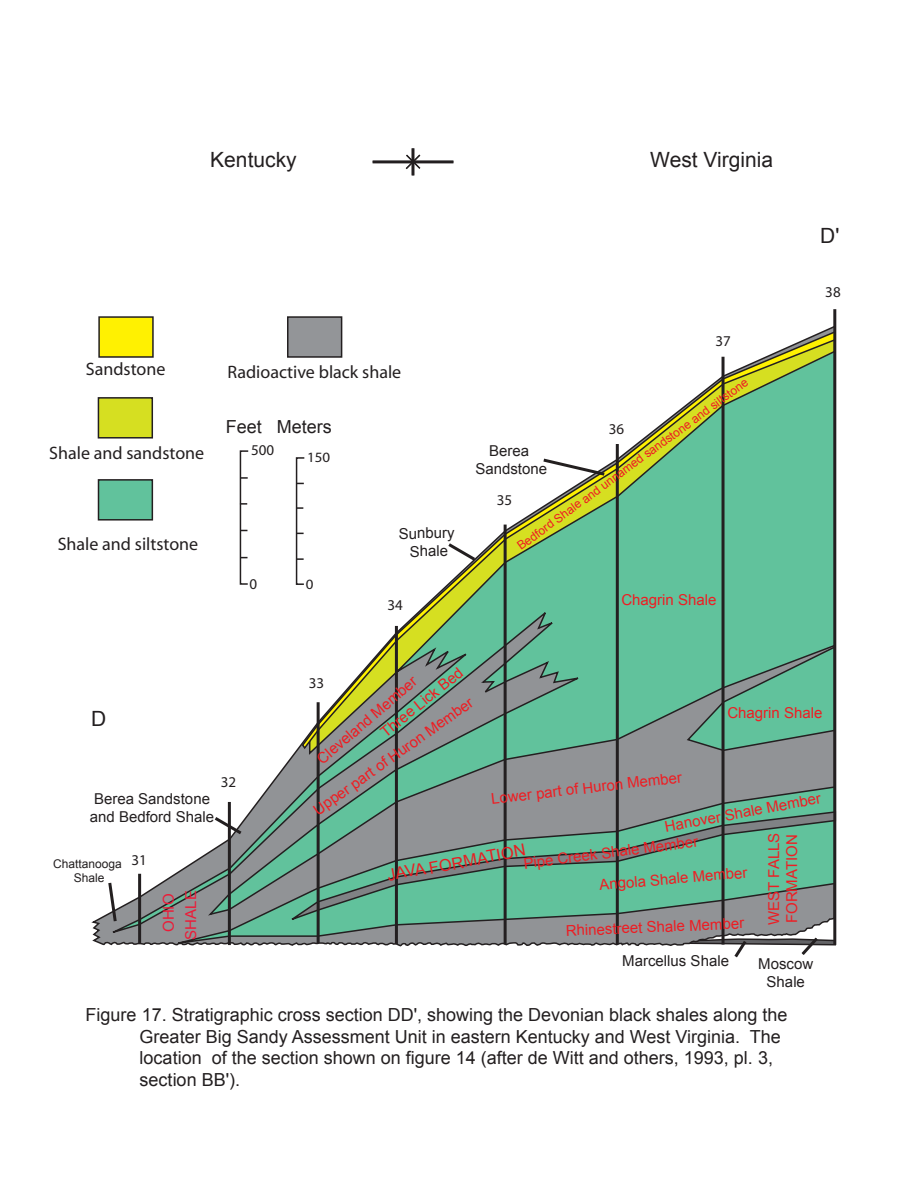
<style>
.page{position:relative;width:918px;height:1188px;background:#fff}
.page>*{position:absolute;margin:0;border:0;box-sizing:border-box;transform-origin:0 0}
.t1{font:21px "Arial";color:#231f20}
.t2{font:18px/21.8px "Arial";color:#231f20}
.t3{font:18px "Myriad";color:#231f20}
.t4{font:16.5px "Arial";color:#e91c22}
.t5{font:15px/18px "Arial";color:#ee1d23}
.t6{font:15px/18px "Arial";color:#231f20;text-align:center}
.t7{font:15px "Arial";color:#ed1d23}
.t8{font:15px "Myriad";color:#231f20}
.t9{font:15px/22.2px "Arial";color:#ed1a37;text-align:center}
.t10{font:14.25px "Myriad";color:#231f20;scale:1.05 1}
.t11{font:12px "Arial";color:#ee1d23}
.t12{font:12px/14.2px "Arial";color:#231f20;text-align:center}
</style>
<div class="page">
<hr style="left:411px;top:148px;width:3px;height:27px;background:#231f20">
<hr style="left:373px;top:160px;width:80px;height:3px;background:#231f20">
<svg style="left:404px;top:153px;width:18px;height:18px"></svg>
<svg style="left:150px;top:934px;width:528px;height:13px;background:#919495"></svg>
<svg style="left:111px;top:479px;width:722px;height:455px"></svg>
<svg style="left:301px;top:330px;width:536px;height:420px"></svg>
<svg style="left:281px;top:810px;width:556px;height:115px;background:#6da791"></svg>
<svg style="left:685px;top:642px;width:152px;height:110px;background:#66b094"></svg>
<hr style="left:138px;top:874px;width:3px;height:69px;background:#231f20">
<hr style="left:228px;top:802px;width:3px;height:143px;background:#231f20">
<hr style="left:317px;top:702px;width:3px;height:241px;background:#231f20">
<hr style="left:395px;top:626px;width:3px;height:318px;background:#231f20">
<hr style="left:504px;top:525px;width:3px;height:420px;background:#231f20">
<hr style="left:616px;top:444px;width:3px;height:500px;background:#231f20">
<hr style="left:722px;top:357px;width:3px;height:588px;background:#231f20">
<svg style="left:239px;top:450px;width:11px;height:136px"></svg>
<hr style="left:833px;top:309px;width:3px;height:636px;background:#231f20">
<svg style="left:211px;top:814px;width:34px;height:23px"></svg>
<svg style="left:540px;top:456px;width:68px;height:22px"></svg>
<svg style="left:106px;top:880px;width:13px;height:45px"></svg>
<svg style="left:445px;top:540px;width:33px;height:23px"></svg>
<div style="left:98px;top:398px;width:54px;height:40px;background:#d6df21"></div>
<div style="left:98px;top:397px;width:55px;height:42px;border:2px solid #231f20"></div>
<div style="left:99px;top:480px;width:53px;height:40px;background:#61c29c"></div>
<div style="left:98px;top:479px;width:55px;height:42px;border:2px solid #231f20"></div>
<div style="left:99px;top:317px;width:54px;height:40px;background:#fff101"></div>
<div style="left:98px;top:316px;width:56px;height:42px;border:2px solid #231f20"></div>
<div style="left:288px;top:317px;width:54px;height:40px;background:#939598"></div>
<div style="left:287px;top:316px;width:55px;height:42px;border:2px solid #231f20"></div>
<svg style="left:295px;top:456px;width:11px;height:130px"></svg>
<svg style="left:678px;top:910px;width:159px;height:48px"></svg>
<p class="t1" style="left:210px;top:147px;width:88px">Kentucky</p>
<p class="t1" style="left:650px;top:148px;width:124px">West Virginia</p>
<p class="t3" style="left:86px;top:360px;width:81px">Sandstone</p>
<p class="t3" style="left:228px;top:363px;width:175px">Radioactive black shale</p>
<p class="t3" style="left:49px;top:444px;width:156px">Shale and sandstone</p>
<p class="t2" style="left:226px;top:416px;width:108px">Feet Meters</p>
<p class="t8" style="left:251px;top:443px;width:25px">500</p>
<p class="t10" style="left:307px;top:450px;width:23px">150</p>
<p class="t3" style="left:58px;top:535px;width:142px">Shale and siltstone</p>
<p class="t8" style="left:250px;top:576px;width:9px">0</p>
<p class="t10" style="left:306px;top:577px;width:9px">0</p>
<p class="t6" style="left:398px;top:525px;width:57px;rotate:-1deg">Sunbury<br>Shale</p>
<p class="t8" style="left:388px;top:598px;width:17px">34</p>
<p class="t8" style="left:715px;top:333px;width:17px">37</p>
<p class="t11" style="left:515px;top:541px;width:284px;rotate:-36deg">Bedford Shale and unnamed sandstone and siltstone</p>
<p class="t8" style="left:609px;top:422px;width:17px">36</p>
<p class="t6" style="left:475px;top:442px;width:73px">Berea<br>Sandstone</p>
<p class="t8" style="left:497px;top:493px;width:17px">35</p>
<p class="t5" style="left:621px;top:590px;width:97px">Chagrin Shale</p>
<p class="t1" style="left:820px;top:224px;width:21px">D'</p>
<p class="t8" style="left:825px;top:284px;width:17px">38</p>
<p class="t1" style="left:91px;top:707px;width:17px">D</p>
<p class="t8" style="left:221px;top:775px;width:17px">32</p>
<p class="t6" style="left:90px;top:790px;width:126px;text-align:left">Berea Sandstone and Bedford Shale</p>
<p class="t12" style="left:53px;top:857px;width:70px">Chattanooga<br>Shale</p>
<p class="t8" style="left:131px;top:852px;width:17px">31</p>
<p class="t9" style="left:157px;top:940px;width:51px;rotate:-90deg">OHIO<br>SHALE</p>
<p class="t5" style="left:377px;top:727px;width:102px;rotate:-39deg">Three Lick Bed</p>
<p class="t5" style="left:314px;top:754px;width:127px;rotate:-41deg">Cleveland Member</p>
<p class="t8" style="left:309px;top:676px;width:17px">33</p>
<p class="t5" style="left:310px;top:803px;width:193px;rotate:-35deg">Upper part of Huron Member</p>
<p class="t5" style="left:727px;top:704px;width:97px">Chagrin Shale</p>
<p class="t5" style="left:490px;top:791px;width:193px;rotate:-7deg">Lower part of Huron Member</p>
<p class="t5" style="left:663px;top:819px;width:160px;rotate:-11deg">Hanover Shale Member</p>
<p class="t5" style="left:765px;top:925px;width:94px;rotate:-90deg">WEST FALLS<br>FORMATION</p>
<p class="t5" style="left:523px;top:854px;width:177px;rotate:-7deg">Pipe Creek Shale Member</p>
<p class="t4" style="left:386px;top:866px;width:142px;rotate:-10deg">JAVA FORMATION</p>
<p class="t5" style="left:599px;top:876px;width:150px;rotate:-5deg">Angola Shale Member</p>
<p class="t7" style="left:566px;top:922px;width:180px;rotate:-2deg">Rhinestreet Shale Member</p>
<p class="t6" style="left:622px;top:952px;width:108px">Marcellus Shale</p>
<p class="t6" style="left:758px;top:955px;width:57px">Moscow<br>Shale</p>
<p class="t2" style="left:140px;top:1004px;width:649px;text-indent:-54px">Figure 17. Stratigraphic cross section DD', showing the Devonian black shales along the Greater Big Sandy Assessment Unit in eastern Kentucky and West Virginia. The location of the section shown on figure 14 (after de Witt and others, 1993, pl. 3, section BB').</p>
</div>
